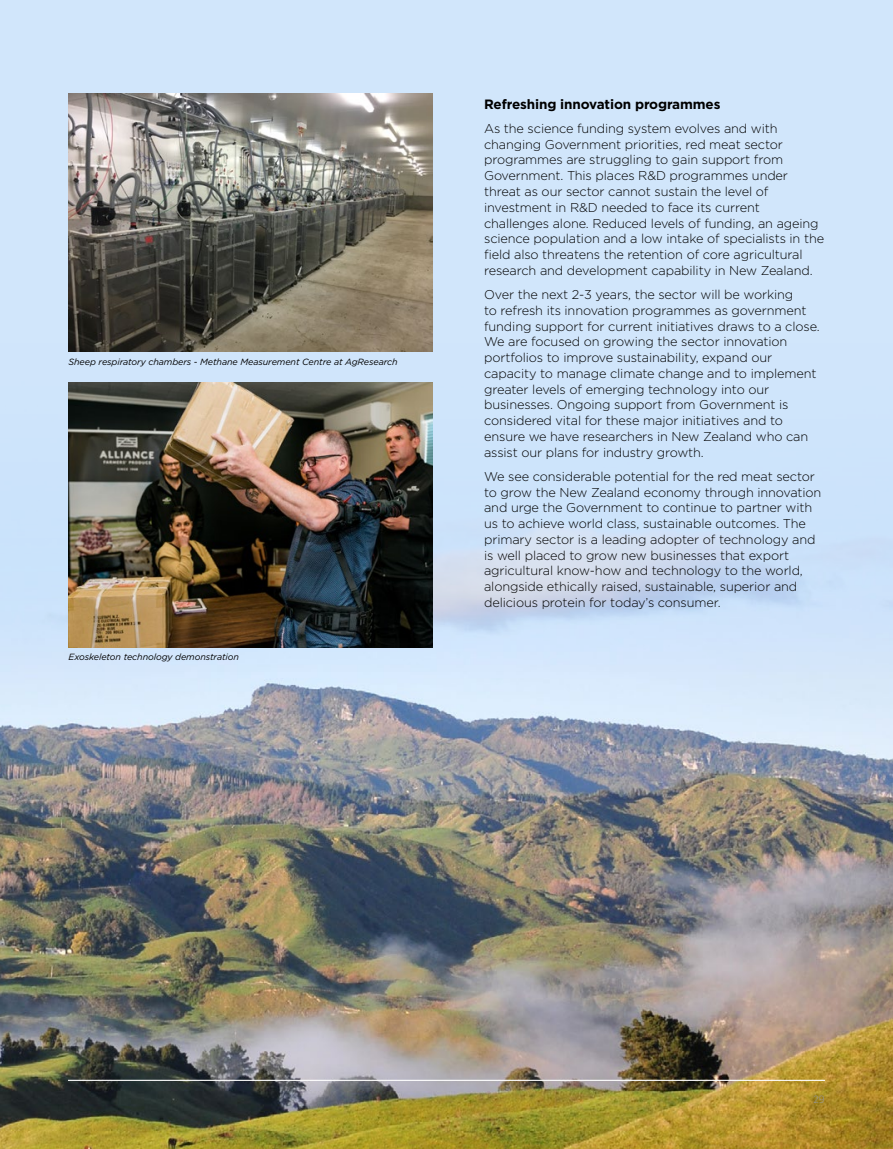
<style>
.page{position:relative;width:893px;height:1149px;background:#fff}
.page>*{position:absolute;margin:0;border:0;box-sizing:border-box;transform-origin:0 0}
.t1{font:700 13.5px "Gotham";letter-spacing:-.01em;color:#000}
.t2{font:300 12.75px/15.8px "Gotham";letter-spacing:-.01em;color:#000}
.t3{font:300 10.5px "Gotham Narrow";color:#939598}
.t4{font:italic 9px "Gotham";letter-spacing:-.01em;color:#000}
</style>
<div class="page">
<div style="left:0;top:0;width:893px;height:1148px;background:#d1e6fb"></div>
<img style="left:0;top:351px;width:893px;height:797px">
<img style="left:68px;top:382px;width:365px;height:264px">
<img style="left:68px;top:93px;width:365px;height:258px">
<hr style="left:68px;top:1079px;width:757px;height:1px;background:#fff">
<p class="t4" style="left:69px;top:355px;width:331px">Sheep respiratory chambers - Methane Measurement Centre at AgResearch</p>
<p class="t4" style="left:69px;top:651px;width:172px">Exoskeleton technology demonstration</p>
<p class="t1" style="left:484px;top:95px;width:238px">Refreshing innovation programmes</p>
<p class="t2" style="left:484px;top:120px;width:341px">As the science funding system evolves and with changing Government priorities, red meat sector programmes are struggling to gain support from Government. This places R&amp;D programmes under threat as our sector cannot sustain the level of investment in R&amp;D needed to face its current challenges alone. Reduced levels of funding, an ageing science population and a low intake of specialists in the field also threatens the retention of core agricultural research and development capability in New Zealand.</p>
<p class="t2" style="left:484px;top:286px;width:337px">Over the next 2-3 years, the sector will be working<br>to refresh its innovation programmes as government funding support for current initiatives draws to a close.<br>We are focused on growing the sector innovation portfolios to improve sustainability, expand our capacity to manage climate change and to implement greater levels of emerging technology into our businesses. Ongoing support from Government is considered vital for these major initiatives and to ensure we have researchers in New Zealand who can assist our plans for industry growth.</p>
<p class="t2" style="left:484px;top:468px;width:339px">We see considerable potential for the red meat sector to grow the New Zealand economy through innovation and urge the Government to continue to partner with us to achieve world class, sustainable outcomes. The primary sector is a leading adopter of technology and is well placed to grow new businesses that export agricultural know-how and technology to the world, alongside ethically raised, sustainable, superior and delicious protein for today’s consumer.</p>
<p class="t3" style="left:813px;top:1092px;width:13px">29</p>
</div>
